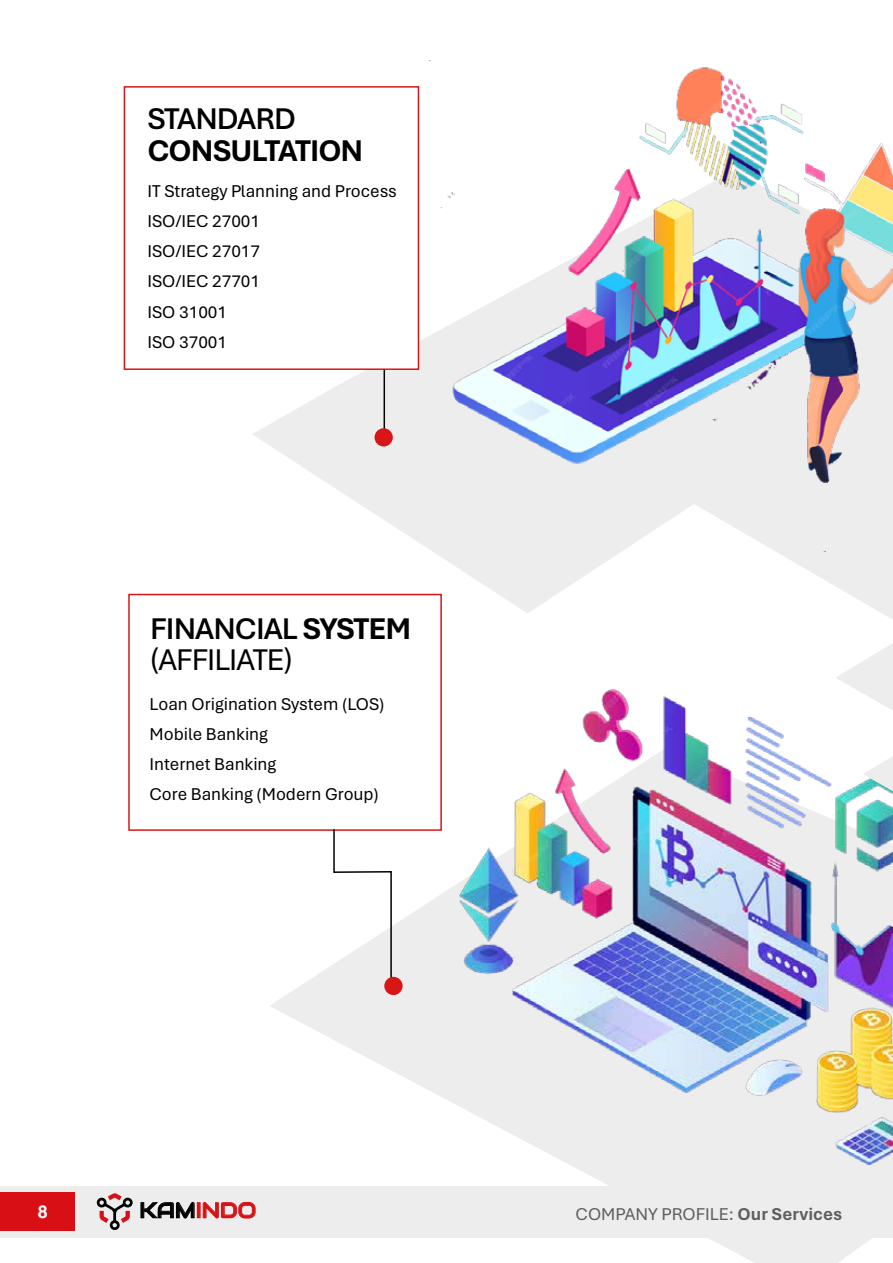
<style>
.page{position:relative;width:893px;height:1263px;background:#fff}
.page>*{position:absolute;margin:0;border:0;box-sizing:border-box;transform-origin:0 0}
.t1{font:31.5px/31.5px "Aptos";letter-spacing:-.03em;color:#000}
.t2{font:700 31.5px "Aptos";letter-spacing:-.03em;color:#000}
.t3{font:600 31.5px "Aptos";letter-spacing:-.03em;color:#000}
.t4{font:21.6px "Audiowide";color:#d90f16}
.t5{font:18px/30.2px "Aptos";color:#000}
.t6{font:18px "Aptos";color:#5f5e5e}
.t7{font:700 18px "Helvetica";color:#fff}
.s1{font-weight:600}
.s2{font-weight:700}
.s3{color:#000}
</style>
<div class="page">
<div style="left:0;top:1186px;width:893px;height:51px;background:#ededed"></div>
<svg style="left:269px;top:883px;width:624px;height:380px;fill:#ededed"></svg>
<img style="left:459px;top:689px;width:434px;height:476px">
<svg style="left:252px;top:171px;width:641px;height:448px"></svg>
<svg style="left:835px;top:643px;width:58px;height:284px"></svg>
<img style="left:429px;top:67px;width:464px;height:484px">
<div style="left:128px;top:594px;width:314px;height:237px;background:#fff;border:2px solid #d81617"></div>
<svg style="left:332px;top:828px;width:61px;height:156px"></svg>
<div style="left:384px;top:977px;width:19px;height:18px;background:#d81617;border-radius:50%"></div>
<div style="left:124px;top:86px;width:295px;height:284px;background:#fff;border:2px solid #d81617"></div>
<hr style="left:384px;top:370px;width:1px;height:64px;background:#000">
<div style="left:374px;top:428px;width:19px;height:18px;background:#d81617;border-radius:50%"></div>
<svg style="left:96px;top:1193px;width:37px;height:37px"></svg>
<div style="left:0;top:1193px;width:74px;height:38px;background:#d90f16"></div>
<h1 class="t3" style="left:147px;top:98px;width:150px">STANDARD</h1>
<h1 class="t2" style="left:147px;top:129px;width:217px">CONSULTATION</h1>
<p class="t5" style="left:147px;top:175px;width:251px">IT Strategy Planning and Process<br>ISO/IEC 27001<br>ISO/IEC 27017<br>ISO/IEC 27701<br>ISO 31001<br>ISO 37001</p>
<h1 class="t1" style="left:150px;top:611px;width:263px"><span class="s1">FINANCIAL</span> <span class="s2">SYSTEM </span>(AFFILIATE)</h1>
<p class="t5" style="left:150px;top:688px;width:237px">Loan Origination System (LOS)<br>Mobile Banking<br>Internet Banking<br>Core Banking (Modern Group)</p>
<p class="t7" style="left:38px;top:1201px;width:12px">8</p>
<p class="t4" style="left:139px;top:1196px;width:118px"><span class="s3">KAM</span>INDO</p>
<p class="t6" style="left:576px;top:1202px;width:268px">COMPANY PROFILE: <span class="s2">Our Services</span></p>
</div>
